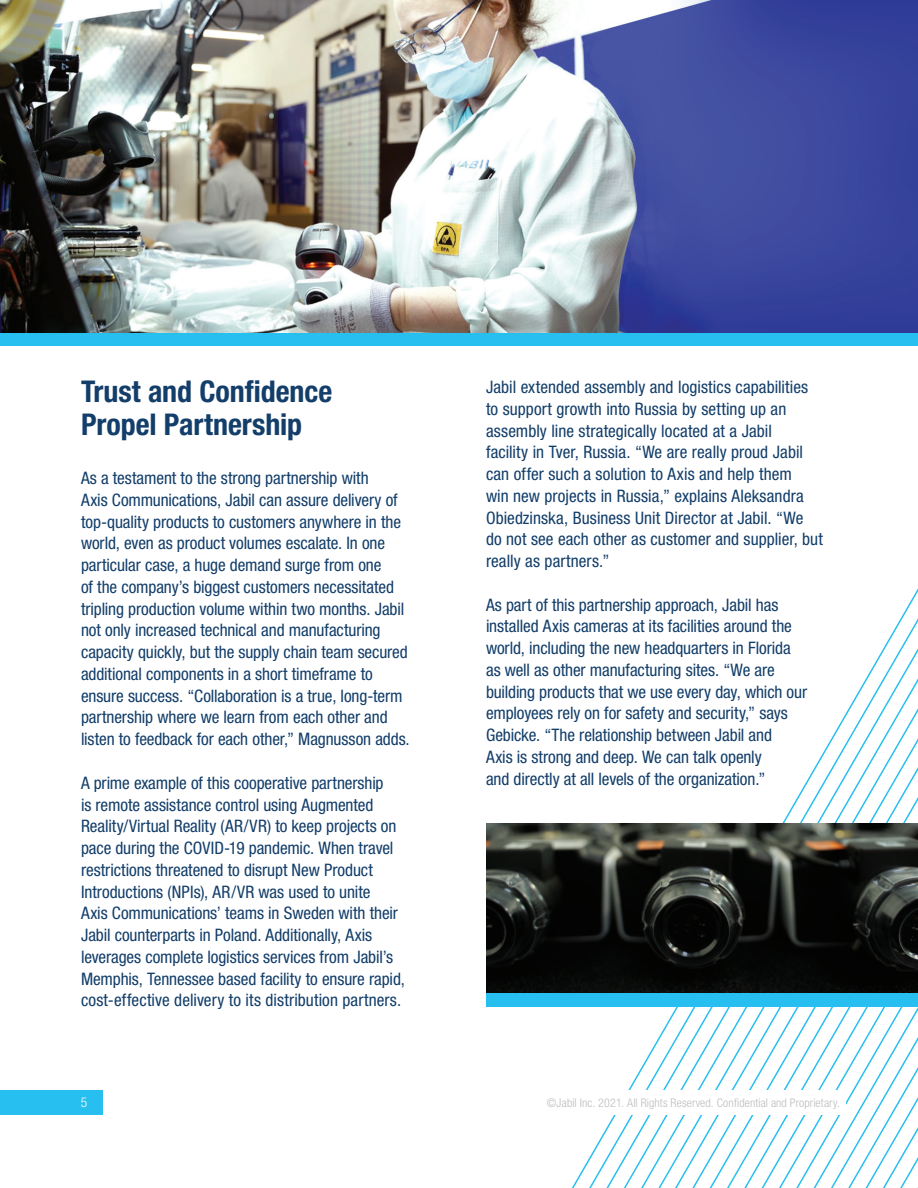
<style>
.page{position:relative;width:918px;height:1188px;background:#fff}
.page>*{position:absolute;margin:0;border:0;box-sizing:border-box;transform-origin:0 0}
.t1{font:700 condensed 30px/33px "Helvetica Neue LT Std";color:#133e6a}
.t2{font:condensed 17.25px/21.8px "Helvetica Neue LT Std";letter-spacing:-.005em;color:#133e6a}
.t3{font:300 condensed 13.5px "Helvetica Neue LT Std";color:#fff}
.t4{font:300 condensed 12px "Helvetica Neue LT Std";letter-spacing:.01em;color:#bbbdbf}
</style>
<div class="page">
<svg style="left:502px;top:588px;width:416px;height:600px"></svg>
<div style="left:103px;top:1090px;width:743px;height:24px;background:#fff"></div>
<div style="left:0;top:1090px;width:103px;height:24px;background:#27bff0"></div>
<img style="left:486px;top:823px;width:432px;height:170px">
<div style="left:0;top:333px;width:918px;height:13px;background:#27bff0"></div>
<img style="left:0;top:0;width:918px;height:333px">
<div style="left:486px;top:993px;width:432px;height:13px;background:#27bff0"></div>
<h1 class="t1" style="left:81px;top:375px;width:253px">Trust and Confidence<br>Propel Partnership</h1>
<p class="t2" style="left:486px;top:376px;width:338px">Jabil extended assembly and logistics capabilities to support growth into Russia by setting up an assembly line strategically located at a Jabil<br>facility in Tver, Russia. “We are really proud Jabil can offer such a solution to Axis and help them<br>win new projects in Russia,” explains Aleksandra Obiedzinska, Business Unit Director at Jabil. “We do not see each other as customer and supplier, but really as partners.”</p>
<p class="t2" style="left:486px;top:594px;width:323px">As part of this partnership approach, Jabil has installed Axis cameras at its facilities around the world, including the new headquarters in Florida as well as other manufacturing sites. “We are building products that we use every day, which our employees rely on for safety and security,” says Gebicke. “The relationship between Jabil and<br>Axis is strong and deep. We can talk openly<br>and directly at all levels of the organization.”</p>
<p class="t2" style="left:81px;top:467px;width:330px">As a testament to the strong partnership with<br>Axis Communications, Jabil can assure delivery of top-quality products to customers anywhere in the world, even as product volumes escalate. In one particular case, a huge demand surge from one<br>of the company’s biggest customers necessitated tripling production volume within two months. Jabil not only increased technical and manufacturing capacity quickly, but the supply chain team secured additional components in a short timeframe to ensure success. “Collaboration is a true, long-term partnership where we learn from each other and listen to feedback for each other,” Magnusson adds.</p>
<p class="t2" style="left:81px;top:772px;width:325px">A prime example of this cooperative partnership<br>is remote assistance control using Augmented Reality/Virtual Reality (AR/VR) to keep projects on pace during the COVID-19 pandemic. When travel restrictions threatened to disrupt New Product Introductions (NPIs), AR/VR was used to unite<br>Axis Communications’ teams in Sweden with their Jabil counterparts in Poland. Additionally, Axis leverages complete logistics services from Jabil’s Memphis, Tennessee based facility to ensure rapid, cost-effective delivery to its distribution partners.</p>
<p class="t3" style="left:81px;top:1095px;width:8px">5</p>
<p class="t4" style="left:547px;top:1096px;width:295px">©Jabil Inc. 2021. All Rights Reserved. Confidential and Proprietary.</p>
</div>
